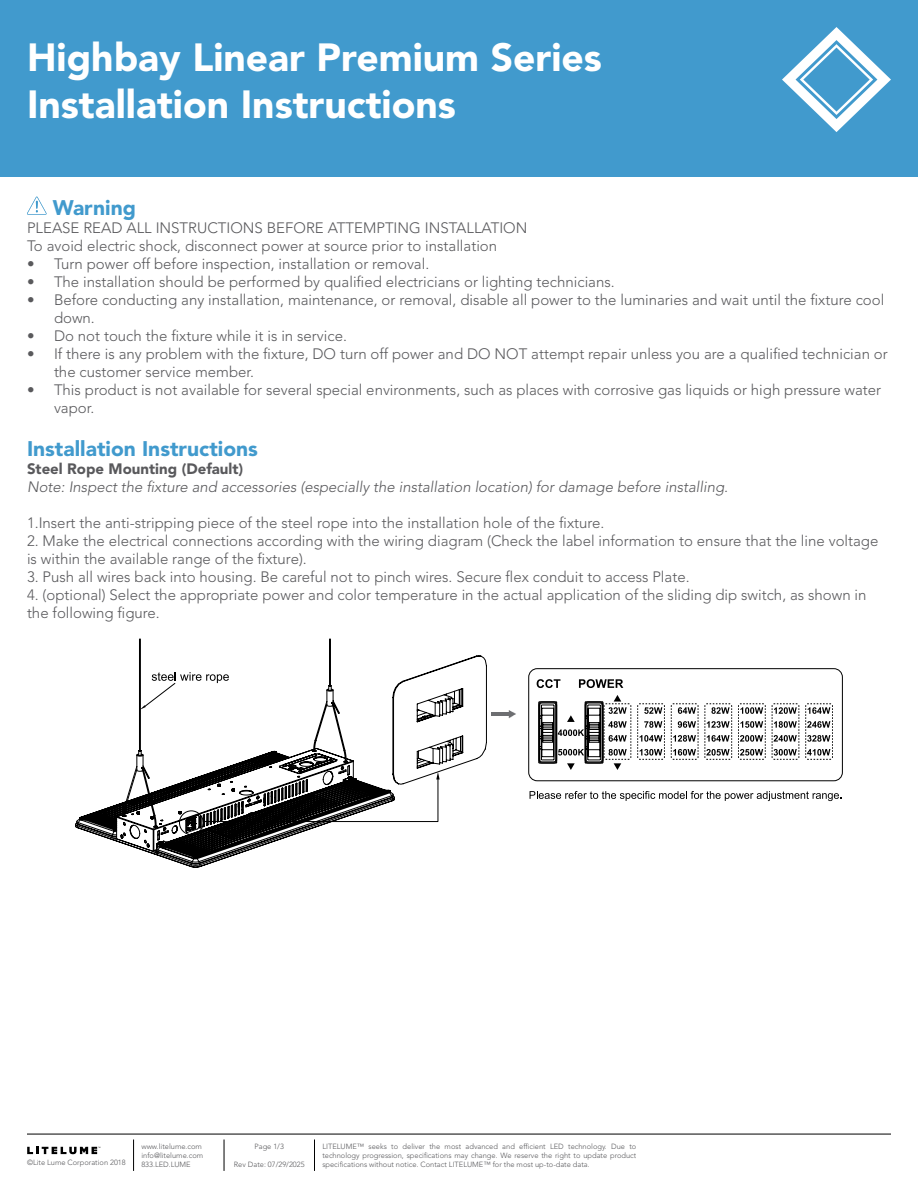
<style>
.page{position:relative;width:918px;height:1188px;background:#fff}
.page>*{position:absolute;margin:0;border:0;box-sizing:border-box;transform-origin:0 0}
.t1{font:900 39px/46.8px "Avenir LT Std";color:#fff}
.t2{font:900 21px "Avenir LT Std";color:#419acd}
.t3{font:300 15px/18px "Avenir LT Std";color:#59595c}
.t4{font:italic 300 15px "Avenir LT Std";color:#59595c}
.t5{font:900 15px "Avenir LT Std";color:#59595c}
.t6{font:300 7.5px/9px "Avenir LT Std";color:#59595c;text-align:justify}
</style>
<div class="page">
<div style="left:0;top:0;width:918px;height:177px;background:#419acd"></div>
<svg style="left:782px;top:27px;width:109px;height:105px"></svg>
<hr style="left:27px;top:1134px;width:864px;height:1px;background:#000">
<hr style="left:133px;top:1140px;width:1px;height:31px;background:#000">
<hr style="left:224px;top:1140px;width:1px;height:31px;background:#000">
<hr style="left:314px;top:1140px;width:1px;height:31px;background:#000">
<svg style="left:27px;top:1147px;width:73px;height:7px"></svg>
<svg style="left:27px;top:197px;width:20px;height:18px"></svg>
<hr style="left:491px;top:712px;width:19px;height:4px;background:#6d6e71">
<svg style="left:509px;top:710px;width:7px;height:8px"></svg>
<svg style="left:530px;top:791px;width:311px;height:10px"></svg>
<svg style="left:528px;top:668px;width:315px;height:113px"></svg>
<svg style="left:75px;top:655px;width:412px;height:212px"></svg>
<h1 class="t1" style="left:27px;top:34px;width:576px">Highbay Linear Premium Series<br>Installation Instructions</h1>
<h2 class="t2" style="left:53px;top:195px;width:85px">Warning</h2>
<p class="t3" style="left:27px;top:219px;width:502px">PLEASE READ ALL INSTRUCTIONS BEFORE ATTEMPTING INSTALLATION<br>To avoid electric shock, disconnect power at source prior to installation</p>
<p class="t3" style="left:27px;top:255px;width:404px">• Turn power off before inspection, installation or removal.</p>
<p class="t3" style="left:27px;top:273px;width:589px">• The installation should be performed by qualified electricians or lighting technicians.</p>
<p class="t3" style="left:54px;top:291px;width:832px;text-indent:-27px">• Before conducting any installation, maintenance, or removal, disable all power to the luminaries and wait until the fixture cool down.</p>
<p class="t3" style="left:27px;top:327px;width:321px">• Do not touch the fixture while it is in service.</p>
<p class="t3" style="left:54px;top:345px;width:835px;text-indent:-27px">• If there is any problem with the fixture, DO turn off power and DO NOT attempt repair unless you are a qualified technician or the customer service member.</p>
<p class="t3" style="left:54px;top:381px;width:829px;text-indent:-27px">• This product is not available for several special environments, such as places with corrosive gas liquids or high pressure water vapor.</p>
<h2 class="t2" style="left:27px;top:436px;width:232px">Installation Instructions</h2>
<p class="t5" style="left:27px;top:460px;width:218px">Steel Rope Mounting (Default)</p>
<p class="t4" style="left:27px;top:478px;width:703px">Note: Inspect the fixture and accessories (especially the installation location) for damage before installing.</p>
<p class="t3" style="left:27px;top:514px;width:579px">1.Insert the anti-stripping piece of the steel rope into the installation hole of the fixture.</p>
<p class="t3" style="left:27px;top:532px;width:853px">2. Make the electrical connections according with the wiring diagram (Check the label information to ensure that the line voltage is within the available range of the fixture).</p>
<p class="t3" style="left:27px;top:568px;width:664px">3. Push all wires back into housing. Be careful not to pinch wires. Secure flex conduit to access Plate.</p>
<p class="t3" style="left:27px;top:586px;width:841px">4. (optional) Select the appropriate power and color temperature in the actual application of the sliding dip switch, as shown in the following figure.</p>
<p class="t6" style="left:141px;top:1142px;width:63px;text-align:left">www.litelume.com info@litelume.com<br>833.LED.LUME</p>
<p class="t6" style="left:255px;top:1142px;width:31px">Page 1/3</p>
<p class="t6" style="left:27px;top:1158px;width:100px">©Lite Lume Corporation 2018</p>
<p class="t6" style="left:234px;top:1160px;width:72px">Rev Date: 07/29/2025</p>
<p class="t6" style="left:322px;top:1142px;width:316px">LITELUME™ seeks to deliver the most advanced and efficient LED technology. Due to technology progression, specifications may change. We reserve the right to update product specifications without notice. Contact LITELUME™ for the most up-to-date data.</p>
</div>
